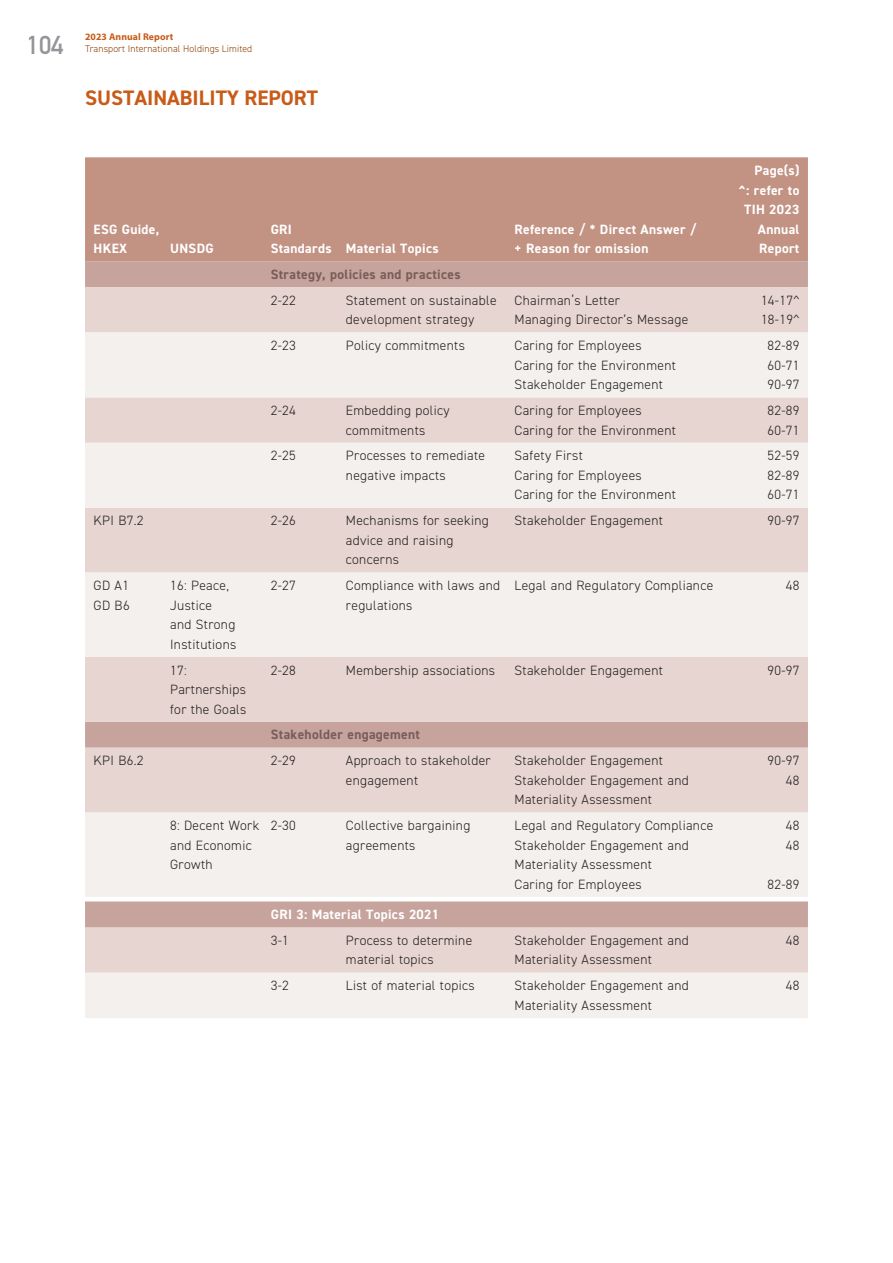
<style>
.page{position:relative;width:893px;height:1263px;background:#fff}
.page>*{position:absolute;margin:0;border:0;box-sizing:border-box;transform-origin:0 0}
.t1{font:25.5px "DIN Mittelschrift Std";color:#939598}
.t2{font:700 21px "DIN2014";color:#c85b18}
.t3{font:300 13.5px/19.5px "DIN2014";letter-spacing:.025em;color:#231f20}
.t4{font:700 13.5px/19.5px "DIN2014";letter-spacing:.025em;color:#fff}
.t5{font:700 13.5px "DIN2014";letter-spacing:.025em;color:#795d59}
.t6{font:300 9.75px "DIN2014";letter-spacing:.01em;color:#8d3d00}
.t7{font:700 9.75px "Myriad Pro";letter-spacing:.01em;color:#c85b18}
</style>
<div class="page">
<div style="left:85px;top:157px;width:723px;height:104px;background:#c29283"></div>
<div style="left:85px;top:261px;width:723px;height:26px;background:#c6a39d"></div>
<div style="left:85px;top:287px;width:723px;height:686px;background:#e6d5d0"></div>
<svg style="left:85px;top:332px;width:723px;height:565px;background:#ece1dd"></svg>
<div style="left:85px;top:901px;width:723px;height:26px;background:#c6a39d"></div>
<div style="left:85px;top:973px;width:723px;height:45px;background:#f4f0ee"></div>
<h1 class="t1" style="left:27px;top:30px;width:38px">104</h1>
<p class="t7" style="left:85px;top:30px;width:90px">2023 Annual Report</p>
<p class="t6" style="left:85px;top:42px;width:169px">Transport International Holdings Limited</p>
<h2 class="t2" style="left:85px;top:84px;width:235px">SUSTAINABILITY REPORT</h2>
<p class="t4" style="left:94px;top:219px;width:67px">ESG Guide,<br>HKEX</p>
<p class="t4" style="left:170px;top:239px;width:45px">UNSDG</p>
<p class="t4" style="left:271px;top:219px;width:169px">GRI<br>Standards Material Topics</p>
<p class="t4" style="left:514px;top:219px;width:183px">Reference / * Direct Answer / + Reason for omission</p>
<p class="t4" style="left:739px;top:161px;width:62px;text-align:right">Page(s)<br>^: refer to<br>TIH 2023<br>Annual<br>Report</p>
<p class="t5" style="left:271px;top:265px;width:191px">Strategy, policies and practices</p>
<p class="t3" style="left:271px;top:290px;width:27px">2-22</p>
<p class="t3" style="left:346px;top:290px;width:152px">Statement on sustainable development strategy</p>
<p class="t3" style="left:515px;top:290px;width:175px">Chairman’s Letter<br>Managing Director’s Message</p>
<p class="t3" style="left:761px;top:290px;width:40px">14-17^<br>18-19^</p>
<p class="t3" style="left:271px;top:336px;width:27px">2-23</p>
<p class="t3" style="left:346px;top:336px;width:121px">Policy commitments</p>
<p class="t3" style="left:515px;top:336px;width:163px">Caring for Employees<br>Caring for the Environment<br>Stakeholder Engagement</p>
<p class="t3" style="left:767px;top:336px;width:33px;text-align:justify">82-89<br>60-71<br>90-97</p>
<p class="t3" style="left:271px;top:401px;width:27px">2-24</p>
<p class="t3" style="left:346px;top:401px;width:105px">Embedding policy commitments</p>
<p class="t3" style="left:515px;top:401px;width:163px">Caring for Employees<br>Caring for the Environment</p>
<p class="t3" style="left:767px;top:401px;width:33px">82-89<br>60-71</p>
<p class="t3" style="left:271px;top:446px;width:27px">2-25</p>
<p class="t3" style="left:346px;top:446px;width:141px">Processes to remediate negative impacts</p>
<p class="t3" style="left:515px;top:446px;width:163px">Safety First<br>Caring for Employees<br>Caring for the Environment</p>
<p class="t3" style="left:767px;top:446px;width:33px;text-align:justify">52-59<br>82-89<br>60-71</p>
<p class="t3" style="left:94px;top:511px;width:51px">KPI B7.2</p>
<p class="t3" style="left:271px;top:511px;width:27px">2-26</p>
<p class="t3" style="left:346px;top:511px;width:144px">Mechanisms for seeking advice and raising concerns</p>
<p class="t3" style="left:515px;top:511px;width:150px">Stakeholder Engagement</p>
<p class="t3" style="left:767px;top:511px;width:33px">90-97</p>
<p class="t3" style="left:94px;top:576px;width:38px">GD A1<br>GD B6</p>
<p class="t3" style="left:170px;top:576px;width:68px">16: Peace,<br>Justice and Strong<br>Institutions</p>
<p class="t3" style="left:271px;top:576px;width:27px">2-27</p>
<p class="t3" style="left:346px;top:576px;width:156px">Compliance with laws and regulations</p>
<p class="t3" style="left:515px;top:576px;width:200px">Legal and Regulatory Compliance</p>
<p class="t3" style="left:786px;top:576px;width:15px">48</p>
<p class="t3" style="left:170px;top:660px;width:78px">17:<br>Partnerships for the Goals</p>
<p class="t3" style="left:271px;top:660px;width:27px">2-28</p>
<p class="t3" style="left:346px;top:660px;width:151px">Membership associations</p>
<p class="t3" style="left:515px;top:660px;width:150px">Stakeholder Engagement</p>
<p class="t3" style="left:767px;top:660px;width:33px">90-97</p>
<p class="t5" style="left:271px;top:726px;width:151px">Stakeholder engagement</p>
<p class="t3" style="left:94px;top:751px;width:51px">KPI B6.2</p>
<p class="t3" style="left:271px;top:751px;width:27px">2-29</p>
<p class="t3" style="left:346px;top:751px;width:146px">Approach to stakeholder engagement</p>
<p class="t3" style="left:515px;top:751px;width:176px">Stakeholder Engagement<br>Stakeholder Engagement and<br>Materiality Assessment</p>
<p class="t3" style="left:767px;top:751px;width:33px;text-align:right">90-97<br>48</p>
<p class="t3" style="left:170px;top:816px;width:91px">8: Decent Work and Economic<br>Growth</p>
<p class="t3" style="left:271px;top:816px;width:27px">2-30</p>
<p class="t3" style="left:346px;top:816px;width:126px">Collective bargaining agreements</p>
<p class="t3" style="left:515px;top:816px;width:200px">Legal and Regulatory Compliance<br>Stakeholder Engagement and<br>Materiality Assessment<br>Caring for Employees</p>
<p class="t3" style="left:786px;top:816px;width:15px">48<br>48</p>
<p class="t3" style="left:767px;top:874px;width:33px">82-89</p>
<p class="t4" style="left:271px;top:904px;width:170px">GRI 3: Material Topics 2021</p>
<p class="t3" style="left:271px;top:931px;width:20px">3-1</p>
<p class="t3" style="left:346px;top:931px;width:128px">Process to determine material topics</p>
<p class="t3" style="left:515px;top:931px;width:176px">Stakeholder Engagement and<br>Materiality Assessment</p>
<p class="t3" style="left:786px;top:931px;width:15px">48</p>
<p class="t3" style="left:271px;top:976px;width:20px">3-2</p>
<p class="t3" style="left:346px;top:976px;width:130px">List of material topics</p>
<p class="t3" style="left:515px;top:976px;width:176px">Stakeholder Engagement and<br>Materiality Assessment</p>
<p class="t3" style="left:786px;top:976px;width:15px">48</p>
</div>
